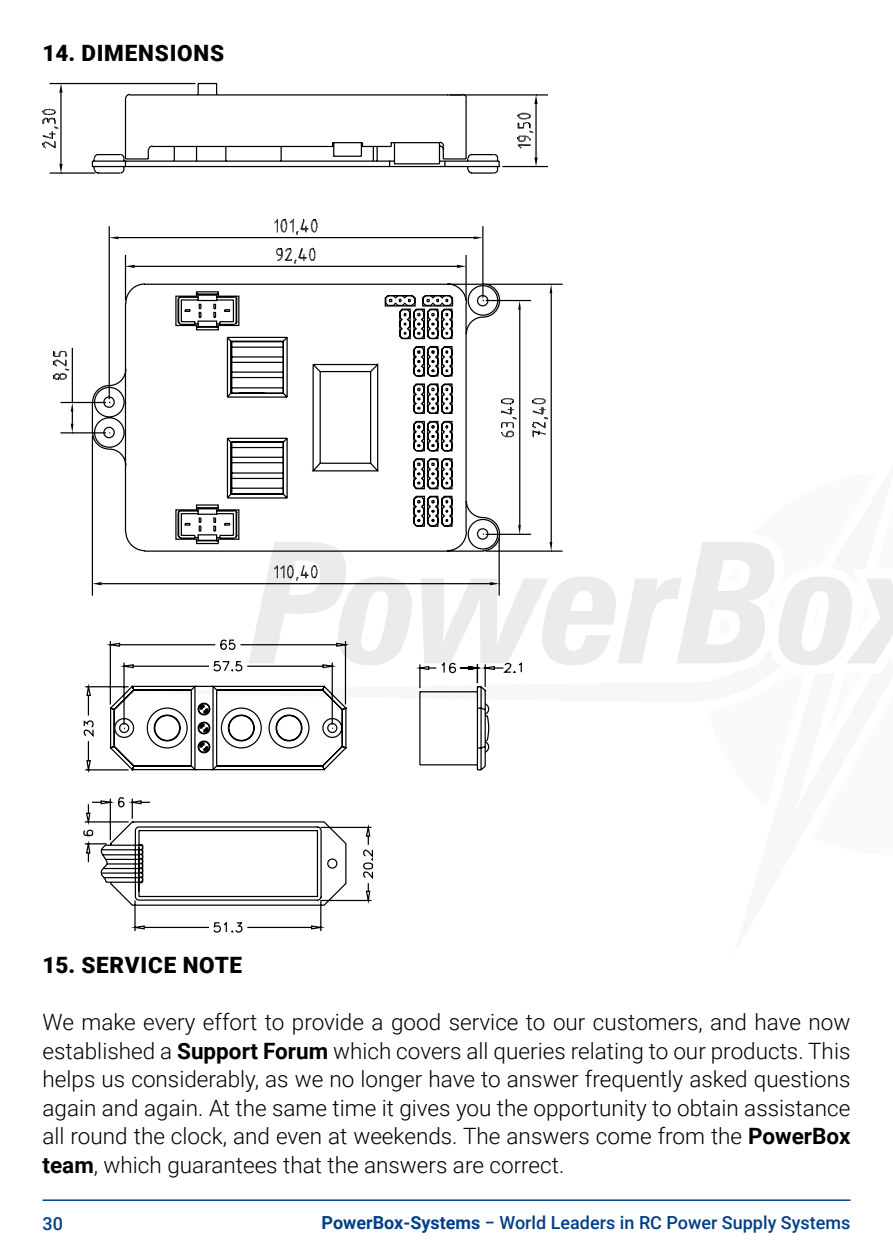
<style>
.page{position:relative;width:893px;height:1259px;background:#fff}
.page>*{position:absolute;margin:0;border:0;box-sizing:border-box;transform-origin:0 0}
.t1{font:300 22.5px/28.5px "Roboto";color:#000;text-align:justify}
.t2{font:900 22.5px "Roboto";letter-spacing:.035em;color:#000}
.t3{font:500 18px "Roboto";color:#003f89}
.s1{font-weight:700}
</style>
<div class="page">
<hr style="left:43px;top:1199px;width:807px;height:2px;background:#003f89">
<svg style="left:49px;top:83px;width:473px;height:850px"></svg>
<svg style="left:43px;top:108px;width:16px;height:40px"></svg>
<svg style="left:59px;top:84px;width:4px;height:9px"></svg>
<svg style="left:59px;top:164px;width:4px;height:10px"></svg>
<hr style="left:502px;top:166px;width:46px;height:1px;background:#000">
<hr style="left:450px;top:94px;width:98px;height:2px;background:#000">
<hr style="left:535px;top:104px;width:2px;height:53px;background:#000">
<svg style="left:518px;top:113px;width:16px;height:36px"></svg>
<svg style="left:534px;top:157px;width:4px;height:9px"></svg>
<svg style="left:534px;top:94px;width:4px;height:10px"></svg>
<hr style="left:465px;top:255px;width:2px;height:45px;background:#000">
<hr style="left:125px;top:255px;width:1px;height:45px;background:#000">
<hr style="left:135px;top:266px;width:322px;height:1px;background:#000">
<svg style="left:457px;top:265px;width:9px;height:3px"></svg>
<svg style="left:276px;top:248px;width:39px;height:16px"></svg>
<svg style="left:126px;top:265px;width:9px;height:3px"></svg>
<hr style="left:482px;top:226px;width:1px;height:72px;background:#000">
<hr style="left:109px;top:226px;width:1px;height:173px;background:#000">
<hr style="left:118px;top:237px;width:356px;height:1px;background:#000">
<svg style="left:474px;top:236px;width:9px;height:3px"></svg>
<svg style="left:274px;top:220px;width:43px;height:15px"></svg>
<svg style="left:109px;top:236px;width:9px;height:3px"></svg>
<hr style="left:486px;top:300px;width:45px;height:1px;background:#000">
<hr style="left:486px;top:534px;width:45px;height:1px;background:#000">
<hr style="left:519px;top:310px;width:1px;height:215px;background:#000">
<svg style="left:501px;top:398px;width:16px;height:39px"></svg>
<svg style="left:518px;top:301px;width:3px;height:9px"></svg>
<svg style="left:518px;top:525px;width:3px;height:10px"></svg>
<hr style="left:486px;top:284px;width:77px;height:1px;background:#000">
<hr style="left:551px;top:293px;width:1px;height:249px;background:#000">
<svg style="left:533px;top:398px;width:15px;height:39px"></svg>
<svg style="left:550px;top:284px;width:2px;height:9px"></svg>
<hr style="left:60px;top:402px;width:46px;height:1px;background:#000">
<hr style="left:60px;top:432px;width:46px;height:1px;background:#000">
<hr style="left:72px;top:348px;width:1px;height:54px;background:#000">
<svg style="left:54px;top:351px;width:16px;height:29px"></svg>
<svg style="left:71px;top:403px;width:2px;height:30px"></svg>
<hr style="left:92px;top:435px;width:1px;height:160px;background:#000">
<hr style="left:498px;top:537px;width:2px;height:58px;background:#000">
<hr style="left:102px;top:583px;width:388px;height:1px;background:#000">
<svg style="left:93px;top:582px;width:9px;height:3px"></svg>
<svg style="left:248px;top:541px;width:164px;height:124px"></svg>
<svg style="left:421px;top:541px;width:472px;height:124px"></svg>
<p class="t2" style="left:43px;top:37px;width:183px">14. DIMENSIONS</p>
<p class="t2" style="left:43px;top:949px;width:201px">15. SERVICE NOTE</p>
<p class="t1" style="left:43px;top:1007px;width:809px">We make every effort to provide a good service to our customers, and have now established a <span class="s1">Support Forum</span> which covers all queries relating to our products. This helps us considerably, as we no longer have to answer frequently asked questions again and again. At the same time it gives you the opportunity to obtain assistance all round the clock, and even at weekends. The answers come from the <span class="s1">PowerBox team</span>, which guarantees that the answers are correct.</p>
<p class="t3" style="left:43px;top:1210px;width:22px">30</p>
<p class="t3" style="left:321px;top:1210px;width:530px"><span class="s1">PowerBox-Systems</span> − World Leaders in RC Power Supply Systems</p>
</div>
